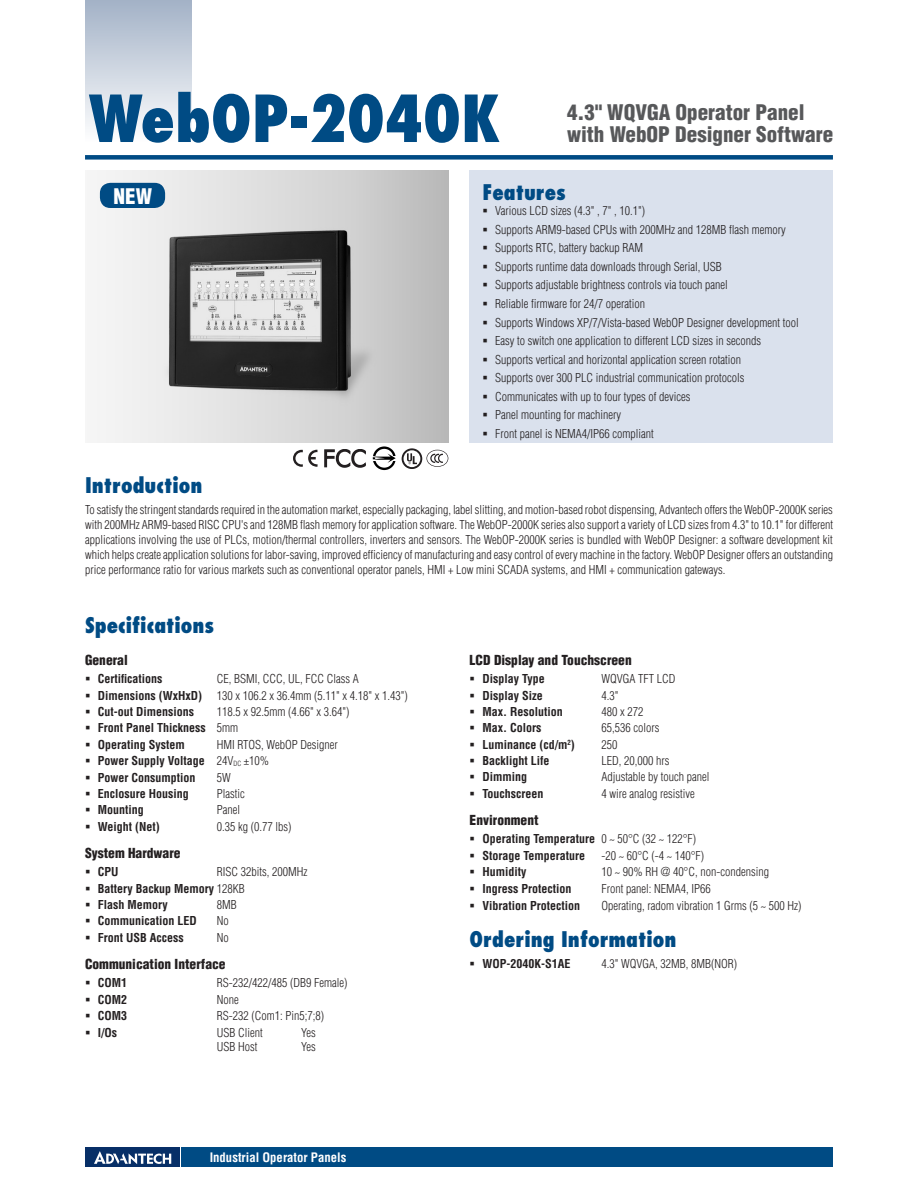
<style>
.page{position:relative;width:918px;height:1188px;background:#fff}
.page>*{position:absolute;margin:0;border:0;box-sizing:border-box;transform-origin:0 0}
.DS_Model_Name_1P{font:800 condensed 63px "Futura";color:#004b84}
.DS_Paragraph_Header{font:800 condensed 21px "Futura";color:#004b84}
.DS_Headline-1P{font:900 condensed 21px/22.5px "Helvetica";color:#57585a}
.DS_Model_Name_1P-2{font:900 condensed 21px "Helvetica";color:#fff}
.DS_Paragraph_Subhead{font:900 condensed 13.5px "Helvetica";color:#231f20}
.t1{font:700 condensed 12.75px "Helvetica";color:#fff}
.DS_Body_Text{font:300 condensed 12px/15px "Helvetica";color:#231f20;text-align:justify}
.t2{font:700 condensed 12px "Helvetica";color:#231f20}
.s1{font-weight:700}
.s2{font-weight:300}
</style>
<div class="page">
<div style="left:85px;top:155px;width:748px;height:5px;background:#004b84"></div>
<div style="left:85px;top:0;width:106px;height:143px;background:linear-gradient(to bottom,#a3b2c7,#fefeff)"></div>
<div style="left:182px;top:1147px;width:651px;height:20px;background:#004b84"></div>
<div style="left:85px;top:1147px;width:95px;height:20px;background:#072f67"></div>
<svg style="left:94px;top:1151px;width:77px;height:13px"></svg>
<div style="left:470px;top:170px;width:363px;height:272px;background:#dae1ed"></div>
<img style="left:97px;top:170px;width:351px;height:272px">
<svg style="left:324px;top:449px;width:42px;height:18px"></svg>
<svg style="left:373px;top:446px;width:23px;height:24px"></svg>
<svg style="left:293px;top:449px;width:25px;height:18px"></svg>
<svg style="left:402px;top:448px;width:46px;height:21px"></svg>
<div style="left:100px;top:183px;width:65px;height:25px;background:#004b84;border-radius:10px"></div>
<p class="DS_Model_Name_1P" style="left:89px;top:78px;width:414px">WebOP-2040K</p>
<p class="DS_Headline-1P" style="left:567px;top:100px;width:268px">4.3" WQVGA Operator Panel with WebOP Designer Software</p>
<p class="DS_Model_Name_1P-2" style="left:114px;top:183px;width:40px">NEW</p>
<h2 class="DS_Paragraph_Header" style="left:482px;top:178px;width:85px">Features</h2>
<p class="DS_Body_Text" style="left:495px;top:204px;width:152px">Various LCD sizes (4.3" , 7" , 10.1")</p>
<p class="DS_Body_Text" style="left:495px;top:222px;width:292px">Supports ARM9-based CPUs with 200MHz and 128MB flash memory</p>
<p class="DS_Body_Text" style="left:495px;top:241px;width:149px">Supports RTC, battery backup RAM</p>
<p class="DS_Body_Text" style="left:495px;top:259px;width:228px">Supports runtime data downloads through Serial, USB</p>
<p class="DS_Body_Text" style="left:495px;top:278px;width:234px">Supports adjustable brightness controls via touch panel</p>
<p class="DS_Body_Text" style="left:495px;top:296px;width:151px">Reliable firmware for 24/7 operation</p>
<p class="DS_Body_Text" style="left:495px;top:315px;width:305px">Supports Windows XP/7/Vista-based WebOP Designer development tool</p>
<p class="DS_Body_Text" style="left:495px;top:333px;width:267px">Easy to switch one application to different LCD sizes in seconds</p>
<p class="DS_Body_Text" style="left:495px;top:352px;width:247px">Supports vertical and horizontal application screen rotation</p>
<p class="DS_Body_Text" style="left:495px;top:370px;width:251px">Supports over 300 PLC industrial communication protocols</p>
<p class="DS_Body_Text" style="left:495px;top:389px;width:197px">Communicates with up to four types of devices</p>
<p class="DS_Body_Text" style="left:495px;top:407px;width:128px">Panel mounting for machinery</p>
<p class="DS_Body_Text" style="left:495px;top:426px;width:160px">Front panel is NEMA4/IP66 compliant</p>
<p class="DS_Paragraph_Header" style="left:85px;top:472px;width:119px">Introduction</p>
<p class="DS_Body_Text" style="left:85px;top:503px;width:750px">To satisfy the stringent standards required in the automation market, especially packaging, label slitting, and motion-based robot dispensing, Advantech offers the WebOP-2000K series with 200MHz ARM9-based RISC CPU's and 128MB flash memory for application software. The WebOP-2000K series also support a variety of LCD sizes from 4.3" to 10.1" for different applications involving the use of PLCs, motion/thermal controllers, inverters and sensors. The WebOP-2000K series is bundled with WebOP Designer: a software development kit which helps create application solutions for labor-saving, improved efficiency of manufacturing and easy control of every machine in the factory. WebOP Designer offers an outstanding price performance ratio for various markets such as conventional operator panels, HMI + Low mini SCADA systems, and HMI + communication gateways.</p>
<p class="DS_Paragraph_Header" style="left:85px;top:612px;width:131px">Specifications</p>
<p class="DS_Paragraph_Subhead" style="left:85px;top:651px;width:44px">General</p>
<p class="t2" style="left:98px;top:672px;width:66px">Certifications</p>
<p class="DS_Body_Text" style="left:217px;top:671px;width:143px">CE, BSMI, CCC, UL, FCC Class A</p>
<p class="DS_Body_Text" style="left:98px;top:688px;width:312px"><span class="s1">Dimensions (WxHxD)</span> 130 x 106.2 x 36.4mm (5.11" x 4.18" x 1.43")</p>
<p class="t2" style="left:98px;top:704px;width:98px">Cut-out Dimensions</p>
<p class="DS_Body_Text" style="left:217px;top:704px;width:134px">118.5 x 92.5mm (4.66" x 3.64")</p>
<p class="t2" style="left:98px;top:721px;width:142px">Front Panel Thickness <span class="s2">5mm</span></p>
<p class="t2" style="left:98px;top:737px;width:88px">Operating System</p>
<p class="DS_Body_Text" style="left:217px;top:737px;width:122px">HMI RTOS, WebOP Designer</p>
<p class="t2" style="left:98px;top:754px;width:173px">Power Supply Voltage <span class="s2">24V</span><sub>DC</sub> <span class="s2">±10%</span></p>
<p class="t2" style="left:98px;top:770px;width:99px">Power Consumption</p>
<p class="DS_Body_Text" style="left:217px;top:770px;width:15px">5W</p>
<p class="t2" style="left:98px;top:786px;width:92px">Enclosure Housing</p>
<p class="DS_Body_Text" style="left:217px;top:786px;width:29px">Plastic</p>
<p class="t2" style="left:98px;top:803px;width:48px">Mounting</p>
<p class="DS_Body_Text" style="left:217px;top:802px;width:25px">Panel</p>
<p class="t2" style="left:98px;top:819px;width:64px">Weight (Net)</p>
<p class="DS_Body_Text" style="left:217px;top:819px;width:76px">0.35 kg (0.77 lbs)</p>
<p class="DS_Paragraph_Subhead" style="left:85px;top:844px;width:97px">System Hardware</p>
<p class="t2" style="left:98px;top:865px;width:22px">CPU</p>
<p class="DS_Body_Text" style="left:217px;top:864px;width:92px">RISC 32bits, 200MHz</p>
<p class="t2" style="left:98px;top:881px;width:149px">Battery Backup Memory <span class="s2">128KB</span></p>
<p class="t2" style="left:98px;top:897px;width:71px">Flash Memory</p>
<p class="DS_Body_Text" style="left:217px;top:897px;width:21px">8MB</p>
<p class="t2" style="left:98px;top:914px;width:101px">Communication LED</p>
<p class="DS_Body_Text" style="left:217px;top:914px;width:13px">No</p>
<p class="t2" style="left:98px;top:930px;width:87px">Front USB Access</p>
<p class="DS_Body_Text" style="left:217px;top:930px;width:13px">No</p>
<p class="DS_Paragraph_Subhead" style="left:85px;top:956px;width:142px">Communication Interface</p>
<p class="t2" style="left:98px;top:976px;width:31px">COM1</p>
<p class="DS_Body_Text" style="left:217px;top:976px;width:132px">RS-232/422/485 (DB9 Female)</p>
<p class="t2" style="left:98px;top:992px;width:31px">COM2</p>
<p class="DS_Body_Text" style="left:217px;top:992px;width:23px">None</p>
<p class="t2" style="left:98px;top:1009px;width:31px">COM3</p>
<p class="DS_Body_Text" style="left:217px;top:1008px;width:109px">RS-232 (Com1: Pin5;7;8)</p>
<p class="t2" style="left:98px;top:1025px;width:21px">I/Os</p>
<p class="DS_Body_Text" style="left:217px;top:1025px;width:47px">USB Client</p>
<p class="DS_Body_Text" style="left:301px;top:1025px;width:16px">Yes</p>
<p class="DS_Body_Text" style="left:217px;top:1039px;width:42px">USB Host</p>
<p class="DS_Body_Text" style="left:301px;top:1039px;width:16px">Yes</p>
<p class="t1" style="left:210px;top:1150px;width:138px">Industrial Operator Panels</p>
<p class="DS_Paragraph_Subhead" style="left:470px;top:651px;width:164px">LCD Display and Touchscreen</p>
<p class="t2" style="left:482px;top:672px;width:64px">Display Type</p>
<p class="DS_Body_Text" style="left:601px;top:671px;width:75px">WQVGA TFT LCD</p>
<p class="t2" style="left:482px;top:688px;width:62px">Display Size</p>
<p class="DS_Body_Text" style="left:601px;top:688px;width:19px">4.3"</p>
<p class="t2" style="left:482px;top:704px;width:82px">Max. Resolution</p>
<p class="DS_Body_Text" style="left:601px;top:704px;width:43px">480 x 272</p>
<p class="t2" style="left:482px;top:721px;width:60px">Max. Colors</p>
<p class="DS_Body_Text" style="left:601px;top:720px;width:59px">65,536 colors</p>
<p class="t2" style="left:482px;top:737px;width:94px">Luminance (cd/m<sup>2</sup>)</p>
<p class="DS_Body_Text" style="left:601px;top:737px;width:17px">250</p>
<p class="t2" style="left:482px;top:753px;width:69px">Backlight Life</p>
<p class="DS_Body_Text" style="left:601px;top:753px;width:69px">LED, 20,000 hrs</p>
<p class="t2" style="left:482px;top:770px;width:46px">Dimming</p>
<p class="DS_Body_Text" style="left:601px;top:770px;width:109px">Adjustable by touch panel</p>
<p class="t2" style="left:482px;top:786px;width:63px">Touchscreen</p>
<p class="DS_Body_Text" style="left:601px;top:786px;width:95px">4 wire analog resistive</p>
<p class="DS_Paragraph_Subhead" style="left:470px;top:812px;width:70px">Environment</p>
<p class="t2" style="left:482px;top:832px;width:215px">Operating Temperature <span class="s2">0 ~ 50°C (32 ~ 122°F)</span></p>
<p class="t2" style="left:482px;top:848px;width:104px">Storage Temperature</p>
<p class="DS_Body_Text" style="left:601px;top:848px;width:104px">-20 ~ 60°C (-4 ~ 140°F)</p>
<p class="t2" style="left:482px;top:865px;width:46px">Humidity</p>
<p class="DS_Body_Text" style="left:601px;top:864px;width:169px">10 ~ 90% RH @ 40°C, non-condensing</p>
<p class="t2" style="left:482px;top:881px;width:90px">Ingress Protection</p>
<p class="DS_Body_Text" style="left:601px;top:881px;width:111px">Front panel: NEMA4, IP66</p>
<p class="t2" style="left:482px;top:898px;width:99px">Vibration Protection</p>
<p class="DS_Body_Text" style="left:601px;top:898px;width:201px">Operating, radom vibration 1 Grms (5 ~ 500 Hz)</p>
<p class="DS_Paragraph_Header" style="left:470px;top:926px;width:208px">Ordering Information</p>
<p class="t2" style="left:482px;top:956px;width:90px">WOP-2040K-S1AE</p>
<p class="DS_Body_Text" style="left:601px;top:956px;width:137px">4.3" WQVGA, 32MB, 8MB(NOR)</p>
</div>
